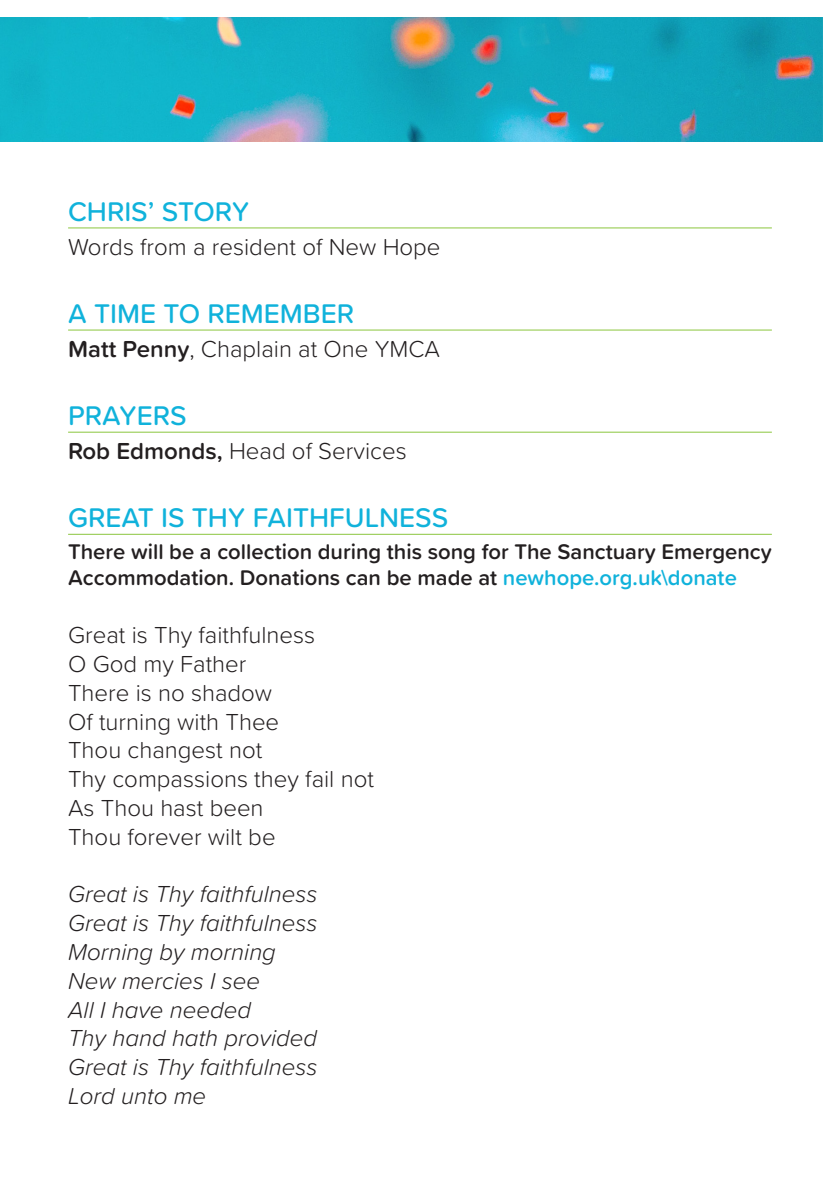
<style>
.page{position:relative;width:840px;height:1191px;background:#fff}
.page>*{position:absolute;margin:0;border:0;box-sizing:border-box;transform-origin:0 0}
.item_head_2{font:500 28px "Proxima Soft";color:#10b2db}
.chorus{font:italic 300 24px "Proxima Soft";color:#231f20}
.verse{font:300 24px "Proxima Soft";color:#231f20}
.name2{font:300 24px "Proxima Soft";color:#231f20}
.name{font:300 24px "Proxima Soft";color:#231f20}
.name2-2{font:600 22px/26.4px "Proxima Soft";color:#231f20}
.s1{font-weight:600}
.s2{color:#10b2db}
</style>
<div class="page">
<svg style="left:0;top:17px;width:823px;height:518px"></svg>
<p class="item_head_2" style="left:68px;top:190px;width:183px">CHRIS’ STORY</p>
<p class="name2" style="left:68px;top:229px;width:374px">Words from a resident of New Hope</p>
<p class="item_head_2" style="left:68px;top:292px;width:287px">A TIME TO REMEMBER</p>
<p class="name2" style="left:68px;top:331px;width:373px"><span class="s1">Matt Penny</span>, Chaplain at One YMCA</p>
<p class="item_head_2" style="left:68px;top:394px;width:120px">PRAYERS</p>
<p class="name" style="left:68px;top:433px;width:340px"><span class="s1">Rob Edmonds,</span> Head of Services</p>
<p class="item_head_2" style="left:68px;top:496px;width:381px">GREAT IS THY FAITHFULNESS</p>
<p class="name2-2" style="left:68px;top:537px;width:705px">There will be a collection during this song for The Sanctuary Emergency<br>Accommodation. Donations can be made at <span class="s2">newhope.org.uk\donate</span></p>
<p class="verse" style="left:68px;top:617px;width:248px">Great is Thy faithfulness</p>
<p class="verse" style="left:68px;top:646px;width:180px">O God my Father</p>
<p class="verse" style="left:68px;top:675px;width:205px">There is no shadow</p>
<p class="verse" style="left:68px;top:703px;width:212px">Of turning with Thee</p>
<p class="verse" style="left:68px;top:732px;width:196px">Thou changest not</p>
<p class="verse" style="left:68px;top:761px;width:307px">Thy compassions they fail not</p>
<p class="verse" style="left:68px;top:790px;width:197px">As Thou hast been</p>
<p class="verse" style="left:68px;top:819px;width:209px">Thou forever wilt be</p>
<p class="chorus" style="left:68px;top:876px;width:251px">Great is Thy faithfulness</p>
<p class="chorus" style="left:68px;top:905px;width:251px">Great is Thy faithfulness</p>
<p class="chorus" style="left:68px;top:934px;width:209px">Morning by morning</p>
<p class="chorus" style="left:68px;top:963px;width:193px">New mercies I see</p>
<p class="chorus" style="left:68px;top:991px;width:184px">All I have needed</p>
<p class="chorus" style="left:68px;top:1020px;width:250px">Thy hand hath provided</p>
<p class="chorus" style="left:68px;top:1049px;width:251px">Great is Thy faithfulness</p>
<p class="chorus" style="left:68px;top:1078px;width:139px">Lord unto me</p>
</div>
